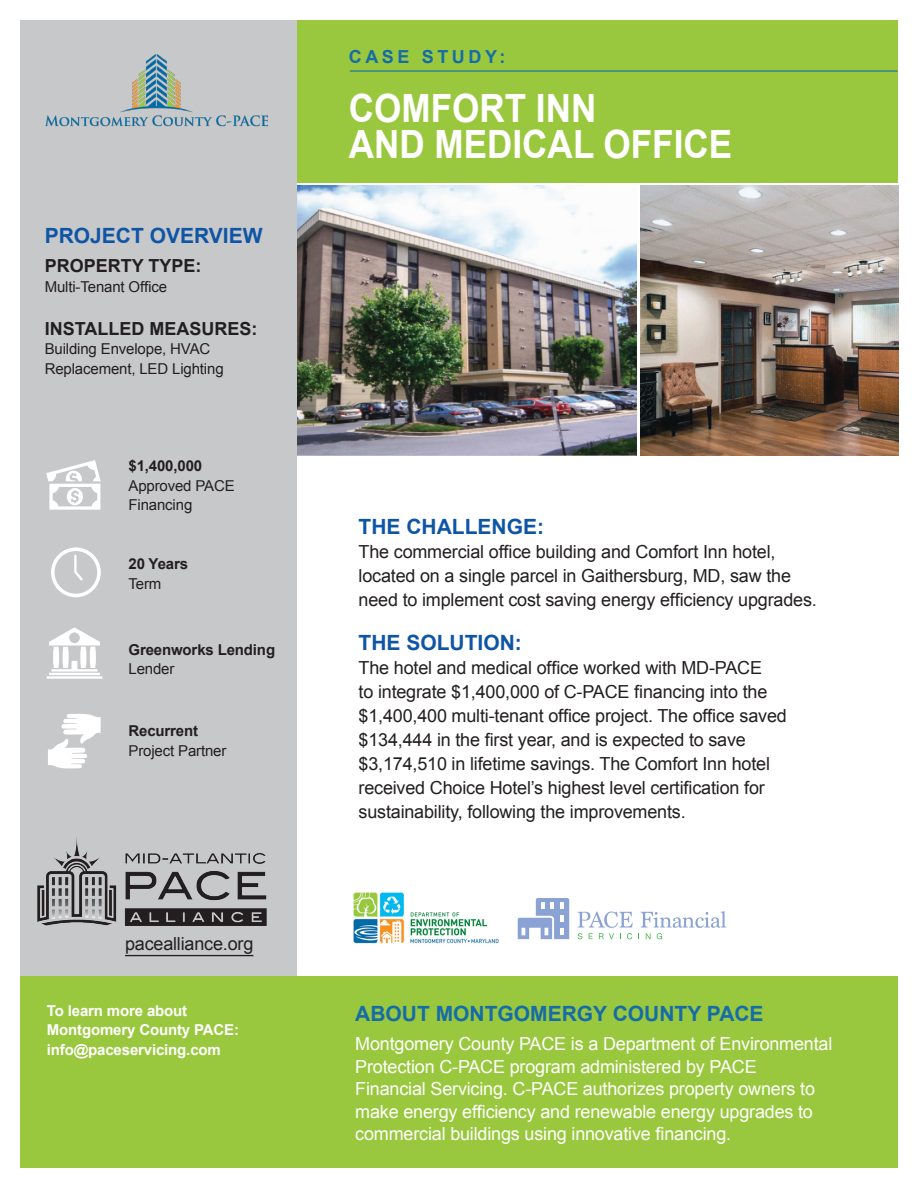
<style>
.page{position:relative;width:918px;height:1188px;background:#fff}
.page>*{position:absolute;margin:0;border:0;box-sizing:border-box;transform-origin:0 0}
.t1{font:700 39px/36px "Arial";color:#fff;scale:.9 1}
.heads{font:700 21px "Arial";color:#0e55a5}
.heads-2{font:700 21px "Arial";color:#166ca7}
.body{font:18px/24px "Arial";letter-spacing:-.01em;color:#231f20}
.body-2{font:18px/22.5px "Arial";letter-spacing:-.01em;color:#fff}
.sidebar_heads{font:700 18px "Arial";color:#231f20}
.t2{font:700 18px "Arial";letter-spacing:.2em;color:#166ca7}
.sidebar{font:15px/19.5px "Arial";letter-spacing:-.01em;color:#231f20}
.sidebar-2{font:700 15px/19.5px "Arial";letter-spacing:-.01em;color:#fff}
.sidebar-3{font:700 15px "Arial";letter-spacing:-.01em;color:#231f20}
</style>
<div class="page">
<div style="left:295px;top:20px;width:603px;height:163px;background:#99c83e"></div>
<hr style="left:350px;top:70px;width:548px;height:2px;background:#166ca7">
<img style="left:297px;top:186px;width:340px;height:269px">
<img style="left:641px;top:186px;width:258px;height:269px">
<div style="left:20px;top:20px;width:277px;height:987px;background:#c7c8ca"></div>
<div style="left:20px;top:976px;width:878px;height:192px;background:#99c83e"></div>
<img style="left:37px;top:838px;width:230px;height:88px">
<hr style="left:125px;top:955px;width:128px;height:1px;background:#231f20">
<svg style="left:47px;top:628px;width:55px;height:51px"></svg>
<svg style="left:46px;top:460px;width:55px;height:50px"></svg>
<div style="left:51px;top:547px;width:50px;height:50px;border:4px solid #fff;border-radius:50%"></div>
<svg style="left:74px;top:554px;width:9px;height:27px"></svg>
<svg style="left:48px;top:714px;width:53px;height:55px"></svg>
<svg style="left:518px;top:898px;width:51px;height:41px"></svg>
<svg style="left:578px;top:911px;width:148px;height:28px"></svg>
<img style="left:353px;top:892px;width:146px;height:52px">
<img style="left:46px;top:54px;width:221px;height:73px">
<p class="heads" style="left:45px;top:222px;width:219px">PROJECT OVERVIEW</p>
<p class="sidebar_heads" style="left:45px;top:254px;width:158px">PROPERTY TYPE:</p>
<p class="sidebar" style="left:45px;top:277px;width:124px">Multi-Tenant Office</p>
<p class="sidebar_heads" style="left:45px;top:316px;width:214px">INSTALLED MEASURES:</p>
<p class="sidebar" style="left:45px;top:339px;width:180px">Building Envelope, HVAC<br>Replacement, LED Lighting</p>
<p class="sidebar-3" style="left:129px;top:456px;width:75px">$1,400,000</p>
<p class="sidebar" style="left:129px;top:476px;width:108px">Approved PACE<br>Financing</p>
<p class="sidebar-3" style="left:129px;top:554px;width:61px">20 Years</p>
<p class="sidebar" style="left:129px;top:574px;width:34px">Term</p>
<p class="sidebar-3" style="left:129px;top:639px;width:148px">Greenworks Lending</p>
<p class="sidebar" style="left:129px;top:659px;width:47px">Lender</p>
<p class="sidebar-3" style="left:129px;top:721px;width:71px">Recurrent</p>
<p class="sidebar" style="left:129px;top:741px;width:99px">Project Partner</p>
<p class="body" style="left:125px;top:931px;width:130px">pacealliance.org</p>
<p class="sidebar-2" style="left:47px;top:1001px;width:194px">To learn more about<br>Montgomery County PACE: info@paceservicing.com</p>
<p class="t2" style="left:349px;top:45px;width:158px">CASE STUDY:</p>
<p class="t1" style="left:349px;top:92px;width:428px">COMFORT INN<br>AND MEDICAL OFFICE</p>
<p class="heads" style="left:359px;top:512px;width:187px">THE CHALLENGE:</p>
<p class="body" style="left:359px;top:540px;width:460px">The commercial office building and Comfort Inn hotel, located on a single parcel in Gaithersburg, MD, saw the need to implement cost saving energy efficiency upgrades.</p>
<p class="heads" style="left:359px;top:629px;width:165px">THE SOLUTION:</p>
<p class="body" style="left:359px;top:656px;width:430px">The hotel and medical office worked with MD-PACE<br>to integrate $1,400,000 of C-PACE financing into the $1,400,400 multi-tenant office project. The office saved $134,444 in the first year, and is expected to save $3,174,510 in lifetime savings. The Comfort Inn hotel received Choice Hotel’s highest level certification for sustainability, following the improvements.</p>
<p class="heads-2" style="left:355px;top:1000px;width:410px">ABOUT MONTGOMERGY COUNTY PACE</p>
<p class="body-2" style="left:355px;top:1033px;width:479px">Montgomery County PACE is a Department of Environmental Protection C-PACE program administered by PACE<br>Financial Servicing. C-PACE authorizes property owners to make energy efficiency and renewable energy upgrades to commercial buildings using innovative financing.</p>
</div>
